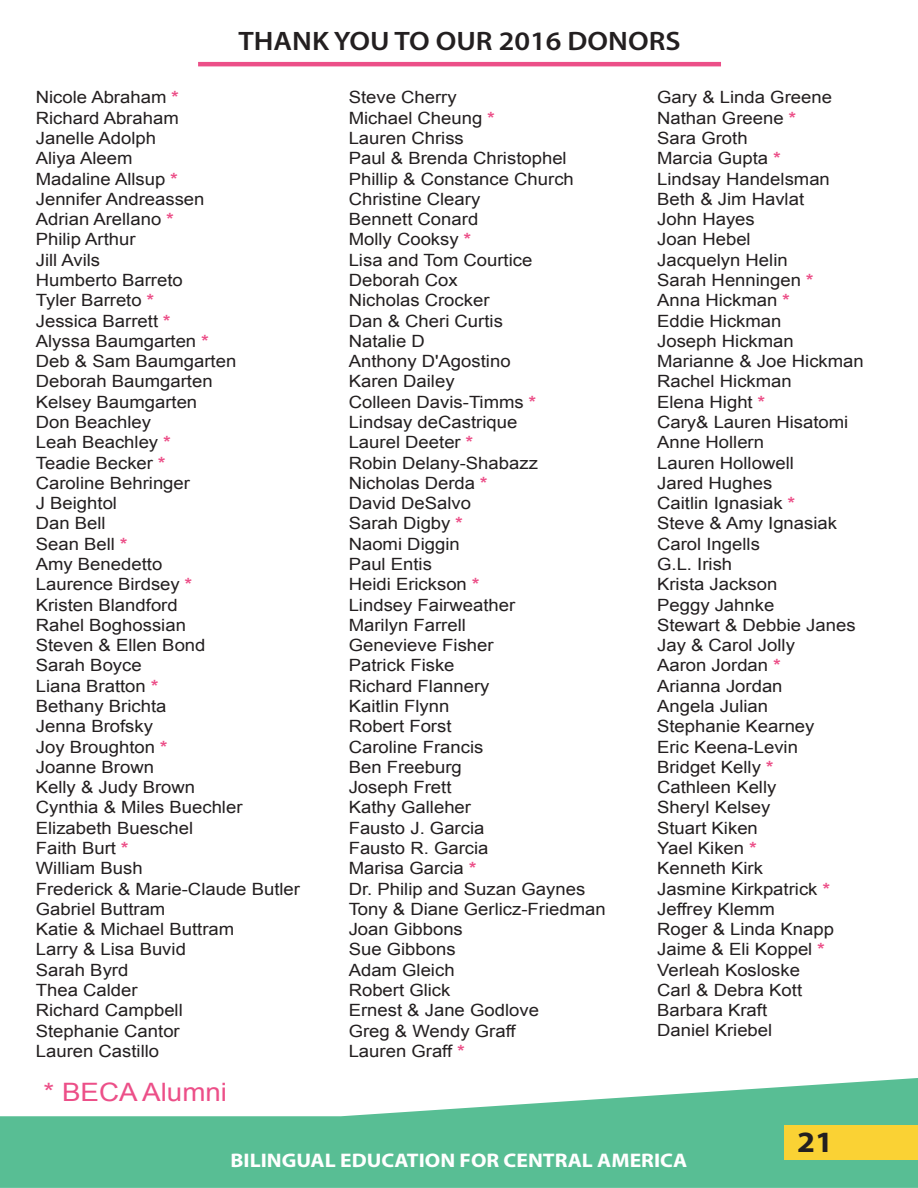
<style>
.page{position:relative;width:918px;height:1188px;background:#fff}
.page>*{position:absolute;margin:0;border:0;box-sizing:border-box;transform-origin:0 0}
.t1{font:700 29.55px "Myriad Pro";color:#231f20;scale:1.09 1}
.t2{font:600 26.7px "Myriad Pro";color:#231f20;scale:1.09 1}
.t3{font:25.35px "Arial";color:#ec4f88;scale:1.09 1}
.t4{font:700 19.65px "Myriad Pro";color:#fff;scale:1.09 1}
.t5{font:16.95px/20.2px "Arial";color:#231f20;scale:1.09 1}
.t6{font:16.8px/20.2px "Arial";color:#231f20;scale:1.1 1}
.s1{font-weight:700;color:#ec4f88}
</style>
<div class="page">
<hr style="left:198px;top:62px;width:523px;height:4px;background:#ec4f88">
<svg style="left:0;top:1078px;width:918px;height:110px;fill:#58be94"></svg>
<div style="left:785px;top:1126px;width:133px;height:34px;background:#fad234"></div>
<h2 class="t2" style="left:239px;top:24px;width:407px">THANK YOU TO OUR 2016 DONORS</h2>
<p class="t5" style="left:36px;top:88px;width:244px">Nicole Abraham <span class="s1">*<br></span>Richard Abraham<br>Janelle Adolph<br>Aliya Aleem<br>Madaline Allsup <span class="s1">*<br></span>Jennifer Andreassen<br>Adrian Arellano <span class="s1">*<br></span>Philip Arthur<br>Jill Avils<br>Humberto Barreto<br>Tyler Barreto <span class="s1">*<br></span>Jessica Barrett <span class="s1">*<br></span>Alyssa Baumgarten <span class="s1">*<br></span>Deb &amp; Sam Baumgarten<br>Deborah Baumgarten<br>Kelsey Baumgarten<br>Don Beachley<br>Leah Beachley <span class="s1">*<br></span>Teadie Becker <span class="s1">*<br></span>Caroline Behringer<br>J Beightol<br>Dan Bell<br>Sean Bell <span class="s1">*<br></span>Amy Benedetto<br>Laurence Birdsey <span class="s1">*<br></span>Kristen Blandford<br>Rahel Boghossian<br>Steven &amp; Ellen Bond<br>Sarah Boyce<br>Liana Bratton <span class="s1">*<br></span>Bethany Brichta<br>Jenna Brofsky<br>Joy Broughton <span class="s1">*<br></span>Joanne Brown<br>Kelly &amp; Judy Brown<br>Cynthia &amp; Miles Buechler<br>Elizabeth Bueschel<br>Faith Burt <span class="s1">*<br></span>William Bush<br>Frederick &amp; Marie-Claude Butler<br>Gabriel Buttram<br>Katie &amp; Michael Buttram<br>Larry &amp; Lisa Buvid<br>Sarah Byrd<br>Thea Calder<br>Richard Campbell<br>Stephanie Cantor<br>Lauren Castillo</p>
<p class="t5" style="left:349px;top:88px;width:237px">Steve Cherry<br>Michael Cheung <span class="s1">*<br></span>Lauren Chriss<br>Paul &amp; Brenda Christophel<br>Phillip &amp; Constance Church<br>Christine Cleary<br>Bennett Conard<br>Molly Cooksy <span class="s1">*<br></span>Lisa and Tom Courtice<br>Deborah Cox<br>Nicholas Crocker<br>Dan &amp; Cheri Curtis<br>Natalie D<br>Anthony D'Agostino<br>Karen Dailey<br>Colleen Davis-Timms <span class="s1">*<br></span>Lindsay deCastrique<br>Laurel Deeter <span class="s1">*<br></span>Robin Delany-Shabazz<br>Nicholas Derda <span class="s1">*<br></span>David DeSalvo<br>Sarah Digby <span class="s1">*<br></span>Naomi Diggin<br>Paul Entis<br>Heidi Erickson <span class="s1">*<br></span>Lindsey Fairweather<br>Marilyn Farrell<br>Genevieve Fisher<br>Patrick Fiske<br>Richard Flannery<br>Kaitlin Flynn<br>Robert Forst<br>Caroline Francis<br>Ben Freeburg<br>Joseph Frett<br>Kathy Galleher<br>Fausto J. Garcia<br>Fausto R. Garcia<br>Marisa Garcia <span class="s1">*<br></span>Dr. Philip and Suzan Gaynes<br>Tony &amp; Diane Gerlicz-Friedman<br>Joan Gibbons<br>Sue Gibbons<br>Adam Gleich<br>Robert Glick<br>Ernest &amp; Jane Godlove<br>Greg &amp; Wendy Graff<br>Lauren Graff <span class="s1">*</span></p>
<p class="t5" style="left:657px;top:88px;width:191px">Gary &amp; Linda Greene<br>Nathan Greene <span class="s1">*<br></span>Sara Groth<br>Marcia Gupta <span class="s1">*<br></span>Lindsay Handelsman<br>Beth &amp; Jim Havlat<br>John Hayes<br>Joan Hebel<br>Jacquelyn Helin<br>Sarah Henningen <span class="s1">*<br></span>Anna Hickman <span class="s1">*<br></span>Eddie Hickman<br>Joseph Hickman<br>Marianne &amp; Joe Hickman<br>Rachel Hickman<br>Elena Hight <span class="s1">*<br></span>Cary&amp; Lauren Hisatomi<br>Anne Hollern<br>Lauren Hollowell<br>Jared Hughes<br>Caitlin Ignasiak <span class="s1">*<br></span>Steve &amp; Amy Ignasiak<br>Carol Ingells<br>G.L. Irish<br>Krista Jackson<br>Peggy Jahnke<br>Stewart &amp; Debbie Janes<br>Jay &amp; Carol Jolly<br>Aaron Jordan <span class="s1">*<br></span>Arianna Jordan<br>Angela Julian<br>Stephanie Kearney<br>Eric Keena-Levin<br>Bridget Kelly <span class="s1">*<br></span>Cathleen Kelly<br>Sheryl Kelsey<br>Stuart Kiken<br>Yael Kiken <span class="s1">*<br></span>Kenneth Kirk<br>Jasmine Kirkpatrick <span class="s1">*<br></span>Jeffrey Klemm<br>Roger &amp; Linda Knapp<br>Jaime &amp; Eli Koppel <span class="s1">*<br></span>Verleah Kosloske</p>
<p class="t6" style="left:657px;top:980px;width:133px">Carl &amp; Debra Kott<br>Barbara Kraft<br>Daniel Kriebel</p>
<h3 class="t3" style="left:44px;top:1076px;width:170px">* BECA Alumni</h3>
<p class="t4" style="left:231px;top:1146px;width:421px">BILINGUAL EDUCATION FOR CENTRAL AMERICA</p>
<h1 class="t1" style="left:797px;top:1123px;width:34px">21</h1>
</div>
